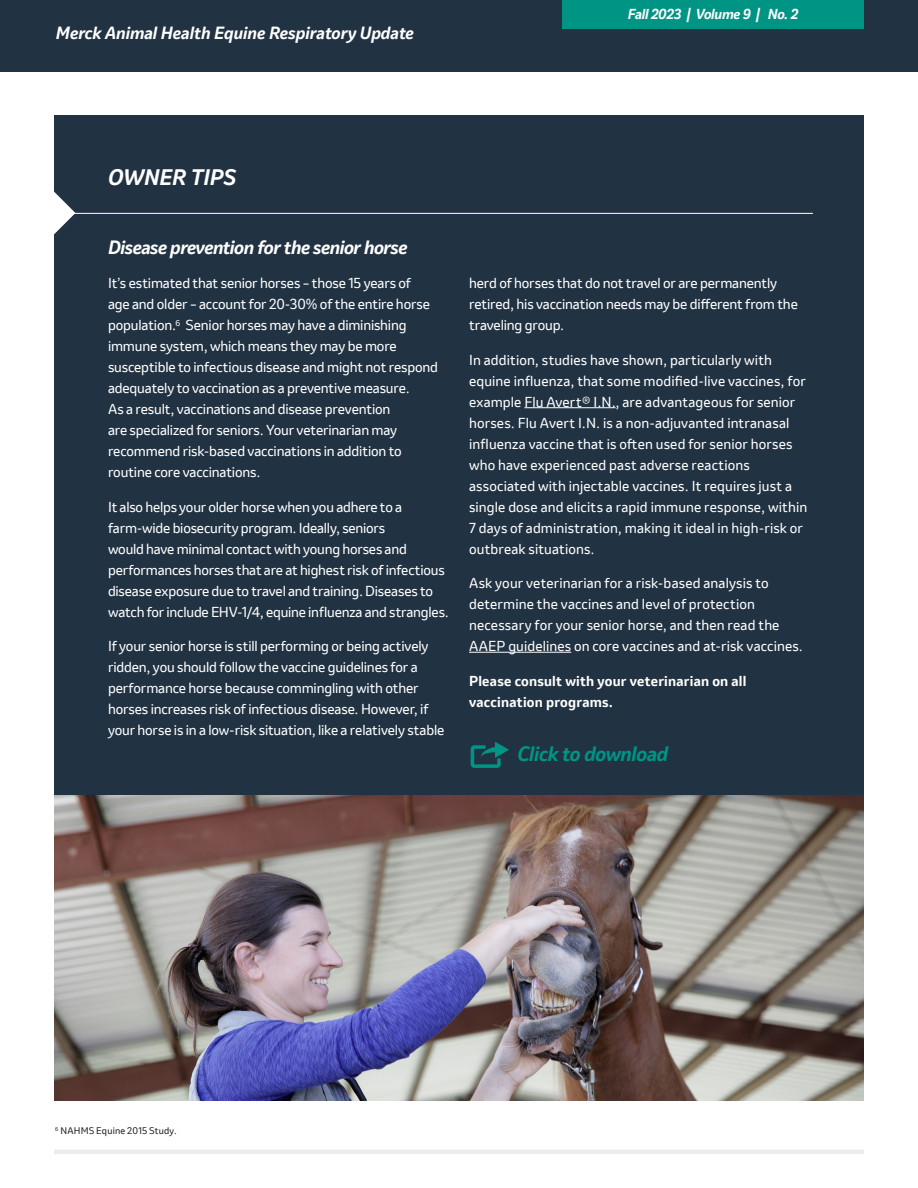
<style>
.page{position:relative;width:918px;height:1188px;background:#fff}
.page>*{position:absolute;margin:0;border:0;box-sizing:border-box;transform-origin:0 0}
.t1{font:italic 700 21px "Invention";color:#fff}
.t2{font:italic 700 19.5px "Invention";letter-spacing:-.015em;color:#009484}
.Chaparral_Italic{font:italic 700 18px "Invention";letter-spacing:-.025em;color:#fff}
.t3{font:italic 700 16.5px "Invention";color:#fff}
.Chaparral_Italic-2{font:13.5px/21px "Invention";letter-spacing:-.005em;color:#fff}
.Chaparral_Italic-3{font:700 13.5px/21px "Invention";letter-spacing:.015em;color:#fff}
.t4{font:italic 700 13.5px "Invention";letter-spacing:-.02em;color:#fff}
.footnote_text{font:9px "Invention";letter-spacing:.025em;color:#231f20}
</style>
<div class="page">
<hr style="left:54px;top:1150px;width:810px;height:4px;background:#ececee">
<div style="left:0;top:0;width:918px;height:72px;background:#213242"></div>
<div style="left:562px;top:0;width:302px;height:28px;background:#009484"></div>
<div style="left:54px;top:115px;width:810px;height:681px;background:#213242"></div>
<hr style="left:33px;top:213px;width:780px;height:1px;background:#fff">
<svg style="left:54px;top:192px;width:21px;height:42px"></svg>
<img style="left:54px;top:796px;width:810px;height:304px">
<hr style="left:524px;top:407px;width:92px;height:1px;background:#fff">
<hr style="left:469px;top:652px;width:102px;height:1px;background:#fff">
<svg style="left:471px;top:742px;width:38px;height:26px"></svg>
<p class="t3" style="left:56px;top:21px;width:360px">Merck Animal Health Equine Respiratory Update</p>
<p class="t4" style="left:628px;top:4px;width:172px">Fall 2023 | Volume 9 | No. 2</p>
<p class="t1" style="left:108px;top:162px;width:130px">OWNER TIPS</p>
<p class="Chaparral_Italic" style="left:108px;top:234px;width:301px">Disease prevention for the senior horse</p>
<p class="Chaparral_Italic-2" style="left:108px;top:273px;width:332px">It’s estimated that senior horses – those 15 years of<br>age and older – account for 20-30% of the entire horse population.<sup>6</sup> Senior horses may have a diminishing immune system, which means they may be more susceptible to infectious disease and might not respond adequately to vaccination as a preventive measure.<br>As a result, vaccinations and disease prevention<br>are specialized for seniors. Your veterinarian may recommend risk-based vaccinations in addition to routine core vaccinations.</p>
<p class="Chaparral_Italic-2" style="left:108px;top:496px;width:342px">It also helps your older horse when you adhere to a farm-wide biosecurity program. Ideally, seniors<br>would have minimal contact with young horses and performances horses that are at highest risk of infectious disease exposure due to travel and training. Diseases to watch for include EHV-1/4, equine influenza and strangles.</p>
<p class="Chaparral_Italic-2" style="left:108px;top:636px;width:338px">If your senior horse is still performing or being actively ridden, you should follow the vaccine guidelines for a performance horse because commingling with other horses increases risk of infectious disease. However, if your horse is in a low-risk situation, like a relatively stable</p>
<p class="Chaparral_Italic-2" style="left:469px;top:273px;width:330px">herd of horses that do not travel or are permanently retired, his vaccination needs may be different from the traveling group.</p>
<p class="Chaparral_Italic-2" style="left:469px;top:349px;width:340px">In addition, studies have shown, particularly with equine influenza, that some modified-live vaccines, for example Flu Avert® I.N., are advantageous for senior horses. Flu Avert I.N. is a non-adjuvanted intranasal influenza vaccine that is often used for senior horses who have experienced past adverse reactions associated with injectable vaccines. It requires just a single dose and elicits a rapid immune response, within 7 days of administration, making it ideal in high-risk or outbreak situations.</p>
<p class="Chaparral_Italic-2" style="left:469px;top:573px;width:335px">Ask your veterinarian for a risk-based analysis to determine the vaccines and level of protection necessary for your senior horse, and then read the AAEP guidelines on core vaccines and at-risk vaccines.</p>
<p class="Chaparral_Italic-3" style="left:469px;top:670px;width:279px">Please consult with your veterinarian on all vaccination programs.</p>
<p class="t2" style="left:517px;top:740px;width:152px">Click to download</p>
<p class="footnote_text" style="left:55px;top:1124px;width:123px"><sup>6</sup> NAHMS Equine 2015 Study.</p>
</div>
